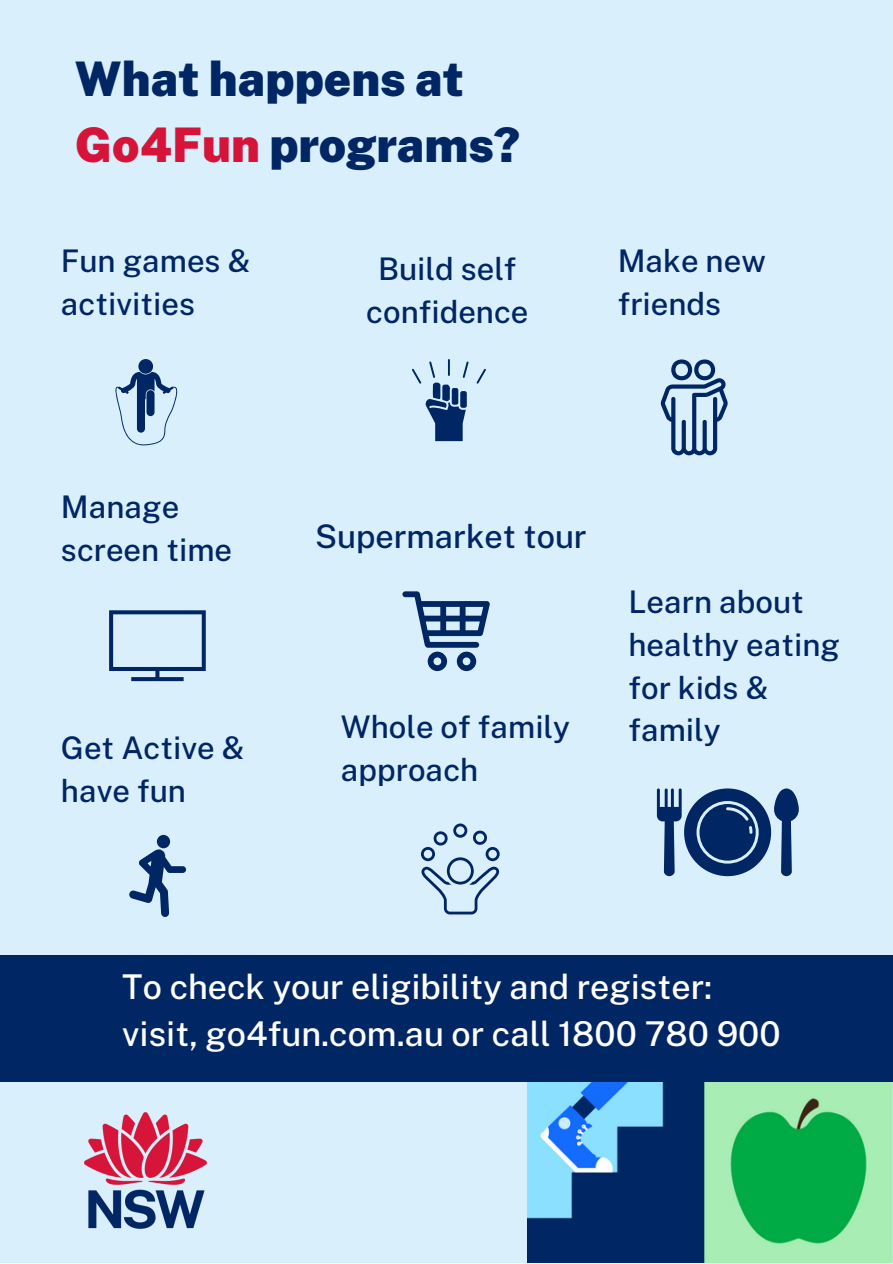
<style>
.page{position:relative;width:893px;height:1264px;background:#fff}
.page>*{position:absolute;margin:0;border:0;box-sizing:border-box;transform-origin:0 0}
.t1{font:900 47.7px/66px "Public Sans";color:#002664}
.t2{font:500 34.05px/46.8px "Public Sans";color:#fff}
.t3{font:500 32.4px "Public Sans";color:#002664}
.t4{font:500 31.2px/42.9px "Public Sans";color:#002664}
.s1{color:#d61439}
</style>
<div class="page">
<div style="left:0;top:0;width:892px;height:1262px;background:#d9f0fc"></div>
<svg style="left:402px;top:591px;width:88px;height:80px"></svg>
<svg style="left:660px;top:359px;width:67px;height:96px"></svg>
<div style="left:157px;top:834px;width:13px;height:14px;background:#002664;border-radius:50%"></div>
<svg style="left:129px;top:849px;width:57px;height:68px"></svg>
<svg style="left:476px;top:369px;width:10px;height:15px"></svg>
<svg style="left:412px;top:359px;width:56px;height:82px"></svg>
<svg style="left:109px;top:610px;width:97px;height:71px"></svg>
<svg style="left:421px;top:823px;width:79px;height:91px"></svg>
<svg style="left:656px;top:788px;width:142px;height:88px"></svg>
<svg style="left:115px;top:359px;width:63px;height:86px"></svg>
<img style="left:85px;top:1112px;width:121px;height:116px">
<img style="left:527px;top:1081px;width:177px;height:181px">
<img style="left:704px;top:1081px;width:188px;height:181px">
<div style="left:0;top:954px;width:892px;height:127px;background:#002664"></div>
<h1 class="t1" style="left:75px;top:46px;width:446px">What happens at<br><span class="s1">Go4Fun</span> programs?</h1>
<p class="t4" style="left:61px;top:239px;width:191px">Fun games &amp; activities</p>
<p class="t4" style="left:366px;top:247px;width:164px;line-height:43.3px;text-align:center">Build self confidence</p>
<p class="t4" style="left:617px;top:239px;width:150px">Make new friends</p>
<p class="t4" style="left:61px;top:485px;width:173px">Manage screen time</p>
<p class="t4" style="left:61px;top:726px;width:185px">Get Active &amp; have fun</p>
<p class="t3" style="left:315px;top:517px;width:273px">Supermarket tour</p>
<p class="t4" style="left:341px;top:705px;width:230px">Whole of family approach</p>
<p class="t4" style="left:628px;top:580px;width:213px">Learn about healthy eating for kids &amp; family</p>
<p class="t2" style="left:122px;top:963px;width:660px">To check your eligibility and register: visit, go4fun.com.au or call 1800 780 900</p>
</div>
